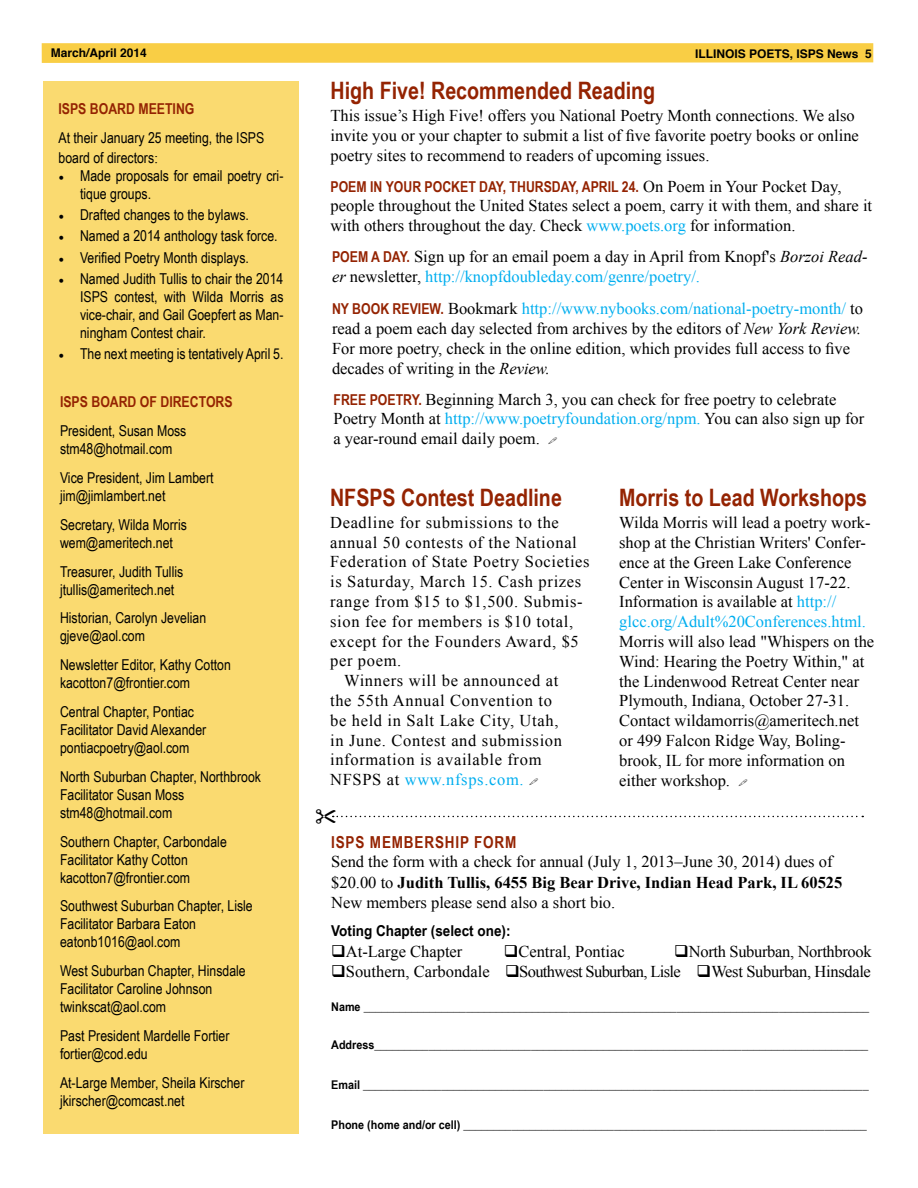
<style>
.page{position:relative;width:918px;height:1188px;background:#fff}
.page>*{position:absolute;margin:0;border:0;box-sizing:border-box;transform-origin:0 0}
.t1{font:700 24px "Arial Narrow";color:#942302}
.t2{font:16.5px/19.8px "Times New Roman";color:#000}
.t3{font:16.5px "Times New Roman";letter-spacing:.04em;color:#000}
.t4{font:16.5px "Times New Roman";letter-spacing:-.02em;color:#000}
.t5{font:16.5px "Times New Roman";letter-spacing:.04em;color:#00aeef}
.t6{font:700 16.5px "Arial Narrow";letter-spacing:.05em;color:#942302}
.t7{font:15px/18px "Arial Narrow";color:#000}
.t8{font:700 15px "Arial Narrow";color:#942302}
.t9{font:700 15px "Arial Narrow";color:#000;scale:1.1 1}
.t10{font:700 12px "Arial Narrow";color:#000;scale:1.1 1}
.t11{font:700 12px "Helvetica";color:#000}
.s1{font-family:"Times New Roman"}
.s2{font-family:"Minion Pro"}
.s3{font-family:"Times New Roman";font-weight:400;font-size:16.5px;color:#000}
.s4{color:#00aeef}
.s5{font-family:"Arial Narrow";font-weight:700;font-size:15px;color:#942302}
.s6{font-style:italic}
.s7{color:#000}
.s8{font-weight:700}
</style>
<div class="page">
<svg style="left:42px;top:43px;width:831px;height:20px;background:#f9cf49"></svg>
<div style="left:43px;top:81px;width:256px;height:1053px;background:#fada70"></div>
<svg style="left:332px;top:815px;width:531px;height:3px"></svg>
<p class="t11" style="left:51px;top:43px;width:98px">March/April 2014</p>
<p class="t11" style="left:695px;top:44px;width:178px">ILLINOIS POETS, ISPS News 5</p>
<p class="t8" style="left:58px;top:98px;width:135px">ISPS Board meeting</p>
<p class="t7" style="left:58px;top:127px;width:207px;line-height:19.8px">At their January 25 meeting, the ISPS board of directors<span class="s1">:</span></p>
<p class="t7" style="left:80px;top:166px;width:205px;text-indent:-22px"><span class="s2">•</span> Made proposals for email poetry cri&shy;tique groups.</p>
<p class="t7" style="left:58px;top:205px;width:192px"><span class="s2">•</span> Drafted changes to the bylaws.</p>
<p class="t7" style="left:58px;top:227px;width:221px"><span class="s2">•</span> Named a 2014 anthology task force.</p>
<p class="t7" style="left:59px;top:248px;width:192px"><span class="s2">•</span> Verified Poetry Month displays.</p>
<p class="t7" style="left:80px;top:269px;width:205px;text-align:justify;text-indent:-22px"><span class="s2">•</span> Named Judith Tullis to chair the 2014<br>ISPS contest, with Wilda Morris as vice-chair, and Gail Goepfert as Man&shy;ningham Contest chair.</p>
<p class="t7" style="left:59px;top:344px;width:226px"><span class="s2">•</span> The next meeting is tentatively April 5.</p>
<p class="t8" style="left:60px;top:391px;width:174px">ISPS Board of Di rectors</p>
<p class="t7" style="left:60px;top:421px;width:128px">President, Susan Moss stm48@hotmail.com</p>
<p class="t7" style="left:60px;top:468px;width:155px">Vice President, Jim Lambert jim@jimlambert.net</p>
<p class="t7" style="left:60px;top:515px;width:128px">Secretary, Wilda Morris wem@ameritech.net</p>
<p class="t7" style="left:60px;top:562px;width:125px">Treasurer, Judith Tullis jtullis@ameritech.net</p>
<p class="t7" style="left:60px;top:608px;width:148px">Historian, Carolyn Jevelian gjeve@aol.com</p>
<p class="t7" style="left:60px;top:655px;width:172px">Newsletter Editor, Kathy Cotton kacotton7@frontier.com</p>
<p class="t7" style="left:60px;top:702px;width:148px">Central Chapter, Pontiac<br>Facilitator David Alexander pontiacpoetry@aol.com</p>
<p class="t7" style="left:60px;top:767px;width:203px">North Suburban Chapter, Northbrook<br>Facilitator Susan Moss stm48@hotmail.com</p>
<p class="t7" style="left:60px;top:832px;width:168px">Southern Chapter, Carbondale<br>Facilitator Kathy Cotton kacotton7@frontier.com</p>
<p class="t7" style="left:60px;top:896px;width:194px">Southwest Suburban Chapter, Lisle<br>Facilitator Barbara Eaton eatonb1016@aol.com</p>
<p class="t7" style="left:60px;top:961px;width:187px">West Suburban Chapter, Hinsdale<br>Facilitator Caroline Johnson twinkscat@aol.com</p>
<p class="t7" style="left:60px;top:1026px;width:171px">Past President Mardelle Fortier fortier@cod.edu</p>
<p class="t7" style="left:60px;top:1073px;width:186px">At-Large Member, Sheila Kirscher jkirscher@comcast.net</p>
<h1 class="t1" style="left:331px;top:72px;width:326px">High Five! Recommended Reading</h1>
<p class="t2" style="left:331px;top:105px;width:530px">This issue’s High Five! offers you National Poetry Month connections. We also invite you or your chapter to submit a list of five favorite poetry books or online poetry sites to recommend to readers of upcoming issues.</p>
<p class="t8" style="left:331px;top:175px;width:512px">Poem in Your Pocket Day, Thursday, April 24. <span class="s3">On Poem in Your Pocket Day,</span></p>
<p class="t2" style="left:331px;top:196px;width:543px">people throughout the United States select a poem, carry it with them, and share it with others throughout the day. Check <span class="s4">www.poets.org</span> for information.</p>
<p class="t2" style="left:332px;top:246px;width:537px"><span class="s5">Poem a Day.</span> Sign up for an email poem a day in April from Knopf's <span class="s6">Borzoi Read&shy;er</span> newsletter, <span class="s4">http://knopfdoubleday.com/genre/poetry/.</span></p>
<p class="t2" style="left:332px;top:298px;width:533px"><span class="s5">ny book revi ew.</span> Bookmark <span class="s4">http://www.nybooks.com/national-poetry-month/</span> to read a poem each day selected from archives by the editors of <span class="s6">New York Review.<br></span>For more poetry, check in the online edition, which provides full access to five decades of writing in the <span class="s6">Review.</span></p>
<p class="t8" style="left:334px;top:388px;width:17px">FREE</p>
<p class="t8" style="left:370px;top:388px;width:18px">POETRY</p>
<p class="t2" style="left:334px;top:389px;width:532px;text-indent:85px"><span class="s5">.</span> Beginning March 3, you can check for free poetry to celebrate<br>Poetry Month at <span class="s4">http://www.poetryfoundation.org/npm.</span> You can also sign up for a year-round email daily poem.</p>
<h1 class="t1" style="left:330px;top:479px;width:233px">NFSPS Contest Deadline</h1>
<p class="t3" style="left:330px;top:511px;width:230px">Deadline for submissions to the</p>
<p class="t3" style="left:330px;top:531px;width:248px">annual 50 contests of the National</p>
<p class="t3" style="left:330px;top:551px;width:261px">Federation of State Poetry Societies</p>
<p class="t3" style="left:330px;top:571px;width:253px">is Saturday, March 15. Cash prizes</p>
<p class="t3" style="left:330px;top:590px;width:254px">range from $15 to $1,500. Submis-</p>
<p class="t3" style="left:330px;top:610px;width:245px">sion fee for members is $10 total,</p>
<p class="t3" style="left:330px;top:630px;width:250px">except for the Founders Award, $5</p>
<p class="t2" style="left:330px;top:651px;width:73px">per poem.</p>
<p class="t3" style="left:344px;top:670px;width:216px">Winners will be announced at</p>
<p class="t3" style="left:330px;top:689px;width:223px">the 55th Annual Convention to</p>
<p class="t3" style="left:330px;top:709px;width:230px">be held in Salt Lake City, Utah,</p>
<p class="t3" style="left:330px;top:729px;width:234px">in June. Contest and submission</p>
<p class="t3" style="left:330px;top:749px;width:213px">information is available from</p>
<p class="t5" style="left:330px;top:769px;width:195px"><span class="s7">NFSPS at</span> www.nfsps.com.</p>
<h1 class="t1" style="left:619px;top:480px;width:249px">Morris to Lead Workshops</h1>
<p class="t2" style="left:619px;top:512px;width:253px">Wilda Morris will lead a poetry work&shy;shop at the Christian Writers' Confer&shy;ence at the Green Lake Conference Center in Wisconsin August 17-22.<br>Information is available at <span class="s4">http:// glcc.org/Adult%20Conferences.html.</span></p>
<p class="t2" style="left:619px;top:631px;width:257px">Morris will also lead "Whispers on the Wind: Hearing the Poetry Within," at the Lindenwood Retreat Center near Plymouth, Indiana, October 27-31.<br>Contact wildamorris@ameritech.net or 499 Falcon Ridge Way, Boling&shy;brook, IL for more information on either workshop.</p>
<p class="t6" style="left:331px;top:829px;width:187px">ISPS Membership FORM</p>
<p class="t2" style="left:331px;top:851px;width:513px;line-height:20.4px">Send the form with a check for annual (July 1, 2013–June 30, 2014) dues of $20.00 to <span class="s8">Judith Tullis, 6455 Big Bear Drive, Indian Head Park, IL 60525<br></span>New members please send also a short bio.</p>
<p class="t9" style="left:331px;top:919px;width:165px">Voting Chapter (select one):</p>
<p class="t2" style="left:331px;top:941px;width:133px">❑At-Large Chapter</p>
<p class="t2" style="left:504px;top:941px;width:123px">❑Central, Pontiac</p>
<p class="t4" style="left:674px;top:940px;width:199px">❑North Suburban, Northbrook</p>
<p class="t4" style="left:331px;top:960px;width:541px">❑Southern, Carbondale ❑Southwest Suburban, Lisle ❑West Suburban, Hinsdale</p>
<p class="t10" style="left:331px;top:998px;width:491px">Name ____________________________________________________________________________________</p>
<p class="t10" style="left:331px;top:1036px;width:490px">Address__________________________________________________________________________________</p>
<p class="t10" style="left:331px;top:1076px;width:490px">Email ____________________________________________________________________________________</p>
<p class="t10" style="left:331px;top:1115px;width:488px">Phone (home and/or cell) ___________________________________________________________________</p>
</div>
